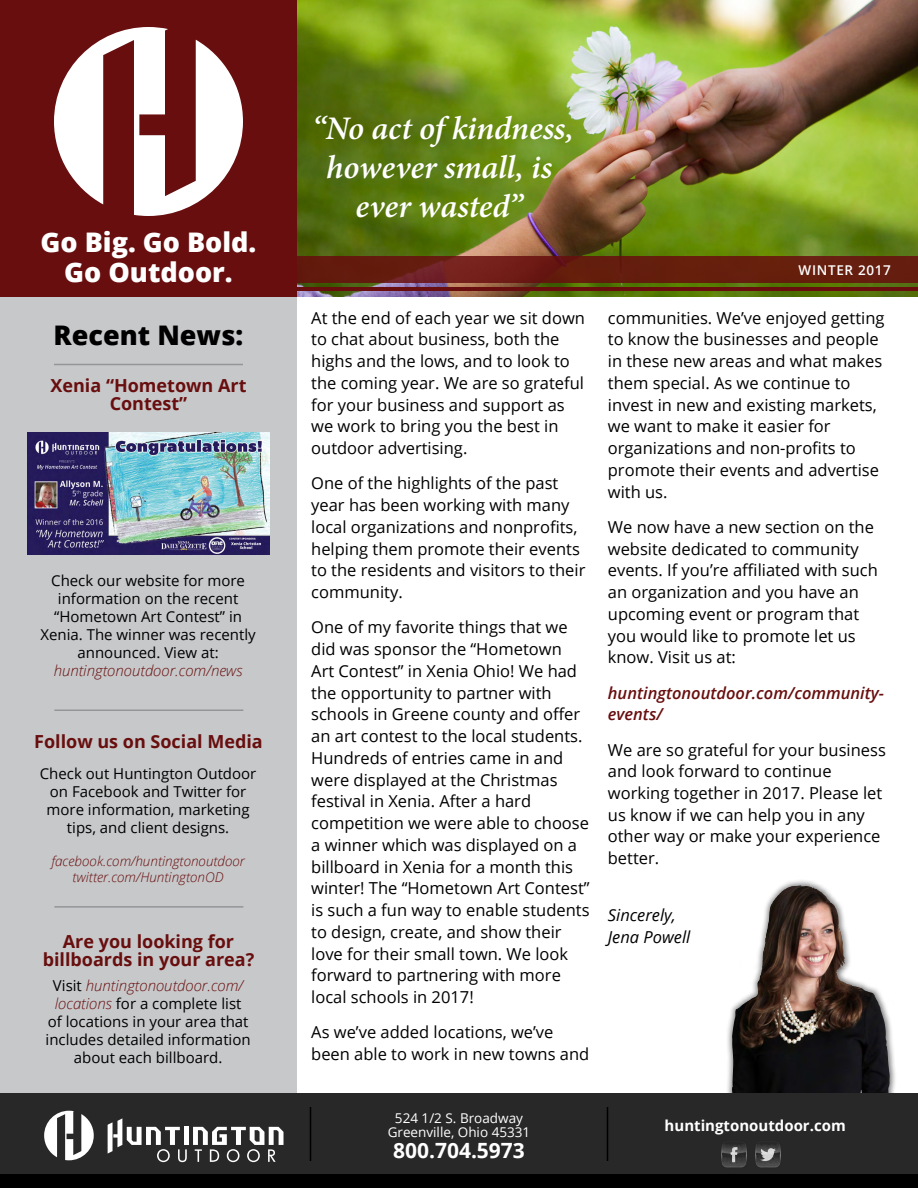
<style>
.page{position:relative;width:918px;height:1188px;background:#fff}
.page>*{position:absolute;margin:0;border:0;box-sizing:border-box;transform-origin:0 0}
.t1{font:italic 600 33px/39px "Minion Pro";letter-spacing:-.005em;color:#fff;text-align:center}
.t2{font:800 27px/30px "Open Sans";color:#fff;text-align:center}
.t3{font:800 27px "Open Sans";color:#000}
.t4{font:700 21px "Open Sans";color:#fff}
.t5{font:700 18px/18px "Open Sans";color:#680e0e;text-align:center}
.t6{font:16.5px/21.8px "Open Sans";color:#000}
.t7{font:italic 600 16.5px/21.8px "Open Sans";color:#680e0e}
.t8{font:italic 16.5px/21.8px "Open Sans";color:#000}
.t9{font:15px/18px "Open Sans";color:#000;text-align:center}
.t10{font:italic 300 15px "Open Sans";color:#680e0e}
.t11{font:700 15px "Open Sans";color:#fff}
.t12{font:italic 300 13.5px/16.2px "Open Sans";color:#680e0e;text-align:center}
.t13{font:13.5px/13.5px "Open Sans";color:#fff;text-align:center}
.t14{font:600 13.5px "Open Sans";letter-spacing:.05em;color:#fff}
.s1{font-weight:300;font-style:italic;color:#680e0e}
</style>
<div class="page">
<img style="left:297px;top:0;width:621px;height:297px">
<svg style="left:297px;top:256px;width:621px;height:28px;background:#672010"></svg>
<hr style="left:292px;top:287px;width:626px;height:3px;background:#680e0e">
<div style="left:0;top:0;width:297px;height:1188px;background:#c7c8ca"></div>
<div style="left:0;top:0;width:297px;height:297px;background:#680e0e"></div>
<svg style="left:54px;top:27px;width:189px;height:189px"></svg>
<img style="left:27px;top:433px;width:243px;height:121px">
<hr style="left:54px;top:364px;width:189px;height:1px;background:#939598">
<hr style="left:54px;top:710px;width:189px;height:1px;background:#939598">
<hr style="left:54px;top:906px;width:189px;height:2px;background:#939598">
<div style="left:724px;top:879px;width:174px;height:235px;background:#000;opacity:.5"></div>
<img style="left:731px;top:884px;width:160px;height:210px">
<div style="left:0;top:1094px;width:918px;height:94px;background:#292829"></div>
<div style="left:0;top:1174px;width:918px;height:14px;background:#000"></div>
<div style="left:184px;top:1127px;width:5px;height:18px;background:#fff"></div>
<svg style="left:44px;top:1111px;width:50px;height:49px"></svg>
<svg style="left:108px;top:1118px;width:79px;height:44px"></svg>
<svg style="left:193px;top:1127px;width:90px;height:35px"></svg>
<hr style="left:310px;top:1107px;width:1px;height:54px;background:#000">
<hr style="left:607px;top:1107px;width:1px;height:54px;background:#000">
<img style="left:721px;top:1144px;width:26px;height:24px">
<img style="left:755px;top:1142px;width:26px;height:26px">
<h2 class="t2" style="left:41px;top:226px;width:217px">Go Big. Go Bold.<br>Go Outdoor.</h2>
<h2 class="t3" style="left:54px;top:314px;width:191px">Recent News:</h2>
<p class="t5" style="left:50px;top:376px;width:198px">Xenia “Hometown Art<br>Contest”</p>
<p class="t9" style="left:41px;top:571px;width:217px">Check our website for more information on the recent “Hometown Art Contest” in<br>Xenia. The winner was recently announced. View at:</p>
<p class="t10" style="left:54px;top:660px;width:190px">huntingtonoutdoor.com/news</p>
<p class="t5" style="left:34px;top:732px;width:230px">Follow us on Social Media</p>
<p class="t9" style="left:40px;top:765px;width:218px">Check out Huntington Outdoor on Facebook and Twitter for more information, marketing tips, and client designs.</p>
<p class="t12" style="left:51px;top:852px;width:195px">facebook.com/huntingtonoutdoor twitter.com/HuntingtonOD</p>
<p class="t5" style="left:43px;top:932px;width:213px">Are you looking for billboards in your area?</p>
<p class="t9" style="left:46px;top:976px;width:207px">Visit <span class="s1">huntingtonoutdoor.com/ locations</span> for a complete list<br>of locations in your area that includes detailed information about each billboard.</p>
<h1 class="t1" style="left:312px;top:109px;width:263px">“No act of kindness, however small, is ever wasted”</h1>
<p class="t6" style="left:311px;top:306px;width:275px">At the end of each year we sit down to chat about business, both the highs and the lows, and to look to the coming year. We are so grateful for your business and support as we work to bring you the best in outdoor advertising.</p>
<p class="t6" style="left:311px;top:472px;width:276px">One of the highlights of the past year has been working with many local organizations and nonprofits, helping them promote their events to the residents and visitors to their community.</p>
<p class="t6" style="left:311px;top:616px;width:280px">One of my favorite things that we did was sponsor the “Hometown<br>Art Contest” in Xenia Ohio! We had the opportunity to partner with schools in Greene county and offer an art contest to the local students.<br>Hundreds of entries came in and were displayed at the Christmas festival in Xenia. After a hard competition we were able to choose a winner which was displayed on a billboard in Xenia for a month this winter! The “Hometown Art Contest” is such a fun way to enable students to design, create, and show their love for their small town. We look forward to partnering with more local schools in 2017!</p>
<p class="t6" style="left:311px;top:1021px;width:280px">As we’ve added locations, we’ve been able to work in new towns and</p>
<p class="t14" style="left:799px;top:261px;width:94px">WINTER 2017</p>
<p class="t6" style="left:608px;top:306px;width:278px">communities. We’ve enjoyed getting to know the businesses and people in these new areas and what makes them special. As we continue to invest in new and existing markets, we want to make it easier for organizations and non-profits to promote their events and advertise with us.</p>
<p class="t6" style="left:608px;top:516px;width:272px">We now have a new section on the website dedicated to community events. If you’re affiliated with such an organization and you have an upcoming event or program that you would like to promote let us know. Visit us at:</p>
<p class="t7" style="left:608px;top:681px;width:278px">huntingtonoutdoor.com/community&shy;events/</p>
<p class="t6" style="left:608px;top:738px;width:280px">We are so grateful for your business and look forward to continue working together in 2017. Please let us know if we can help you in any other way or make your experience better.</p>
<p class="t8" style="left:608px;top:904px;width:84px">Sincerely,<br>Jena Powell</p>
<p class="t13" style="left:388px;top:1111px;width:144px">524 1/2 S. Broadway<br>Greenville, Ohio 45331</p>
<p class="t4" style="left:393px;top:1135px;width:133px">800.704.5973</p>
<p class="t11" style="left:665px;top:1115px;width:183px">huntingtonoutdoor.com</p>
</div>
